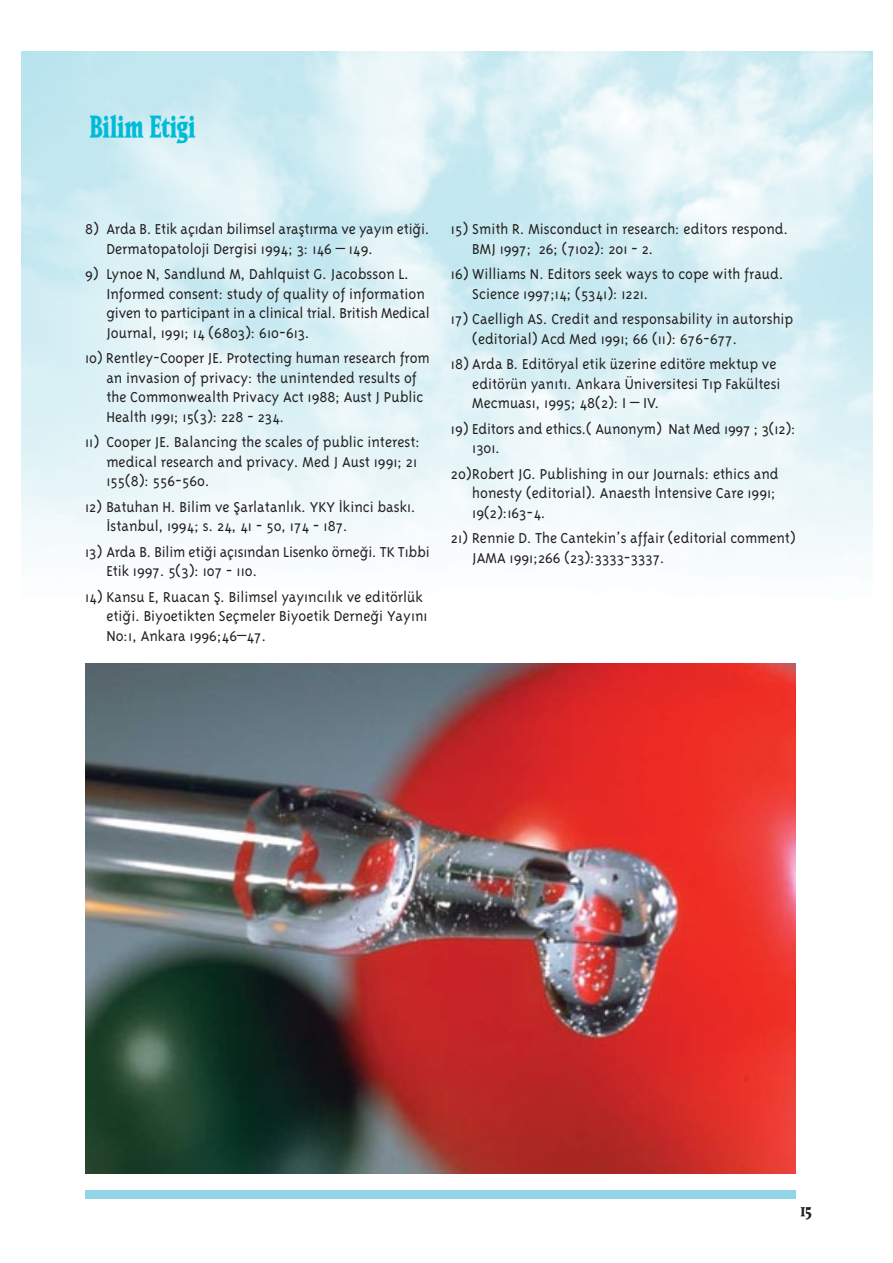
<style>
.page{position:relative;width:893px;height:1263px;background:#fff}
.page>*{position:absolute;margin:0;border:0;box-sizing:border-box;transform-origin:0 0}
.t1{font:800 36px "Matrix Trk";letter-spacing:-.02em;color:#00bbd7;scale:.69 1}
.t2{font:800 21px "Matrix Trk";color:#231f20;scale:.7 1}
.t3{font:300 16.5px/19.5px "Triplex";color:#231f20}
</style>
<div class="page">
<div style="left:85px;top:1191px;width:710px;height:8px;background:#91d6e7"></div>
<img style="left:85px;top:663px;width:710px;height:511px">
<h1 class="t1" style="left:89px;top:108px;width:156px">Bilim Eti¤i</h1>
<p class="t3" style="left:106px;top:221px;width:325px;text-indent:-21px">8) Arda B. Etik aç›dan bilimsel araflt›rma ve yay›n eti¤i.<br>Dermatopatoloji Dergisi 1994; 3: 146 – 149.</p>
<p class="t3" style="left:106px;top:266px;width:325px;text-indent:-21px">9) Lynoe N, Sandlund M, Dahlquist G. Jacobsson L.<br>Informed consent: study of quality of information given to participant in a clinical trial. British Medical Journal, 1991; 14 (6803): 610-613.</p>
<p class="t3" style="left:106px;top:350px;width:325px;text-indent:-21px">10) Rentley-Cooper JE. Protecting human research from an invasion of privacy: the unintended results of the Commonwealth Privacy Act 1988; Aust J Public Health 1991; 15(3): 228 - 234.</p>
<p class="t3" style="left:106px;top:434px;width:315px;text-indent:-21px">11) Cooper JE. Balancing the scales of public interest: medical research and privacy. Med J Aust 1991; 21<br>155(8): 556-560.</p>
<p class="t3" style="left:106px;top:498px;width:311px;text-indent:-21px">12) Batuhan H. Bilim ve fiarlatanl›k. YKY ‹kinci bask›. ‹stanbul, 1994; s. 24, 41 - 50, 174 - 187.</p>
<p class="t3" style="left:106px;top:543px;width:325px;text-indent:-21px">13) Arda B. Bilim eti¤i aç›s›ndan Lisenko örne¤i. TK T›bbi<br>Etik 1997. 5(3): 107 - 110.</p>
<p class="t3" style="left:106px;top:588px;width:322px;text-indent:-21px">14) Kansu E, Ruacan fi. Bilimsel yay›nc›l›k ve editörlük eti¤i. Biyoetikten Seçmeler Biyoetik Derne¤i Yay›n›<br>No:1, Ankara 1996;46–47.</p>
<p class="t3" style="left:472px;top:221px;width:317px;text-indent:-21px">15) Smith R. Misconduct in research: editors respond.<br>BMJ 1997; 26; (7102): 201 - 2.</p>
<p class="t3" style="left:472px;top:266px;width:313px;text-indent:-21px">16) Williams N. Editors seek ways to cope with fraud.<br>Science 1997;14; (5341): 1221.</p>
<p class="t3" style="left:472px;top:311px;width:323px;text-indent:-21px">17) Caelligh AS. Credit and responsability in autorship (editorial) Acd Med 1991; 66 (11): 676-677.</p>
<p class="t3" style="left:472px;top:356px;width:310px;text-indent:-21px">18) Arda B. Editöryal etik üzerine editöre mektup ve editörün yan›t›. Ankara Üniversitesi T›p Fakültesi<br>Mecmuas›, 1995; 48(2): I – IV.</p>
<p class="t3" style="left:472px;top:420px;width:325px;text-indent:-21px">19) Editors and ethics.( Aunonym) Nat Med 1997 ; 3(12):<br>1301.</p>
<p class="t3" style="left:472px;top:465px;width:308px;text-indent:-21px">20)Robert JG. Publishing in our Journals: ethics and honesty (editorial). Anaesth ‹ntensive Care 1991;<br>19(2):163-4.</p>
<p class="t3" style="left:472px;top:530px;width:325px;text-indent:-21px">21) Rennie D. The Cantekin’s affair (editorial comment)<br>JAMA 1991;266 (23):3333-3337.</p>
<p class="t2" style="left:800px;top:1199px;width:18px">15</p>
</div>
